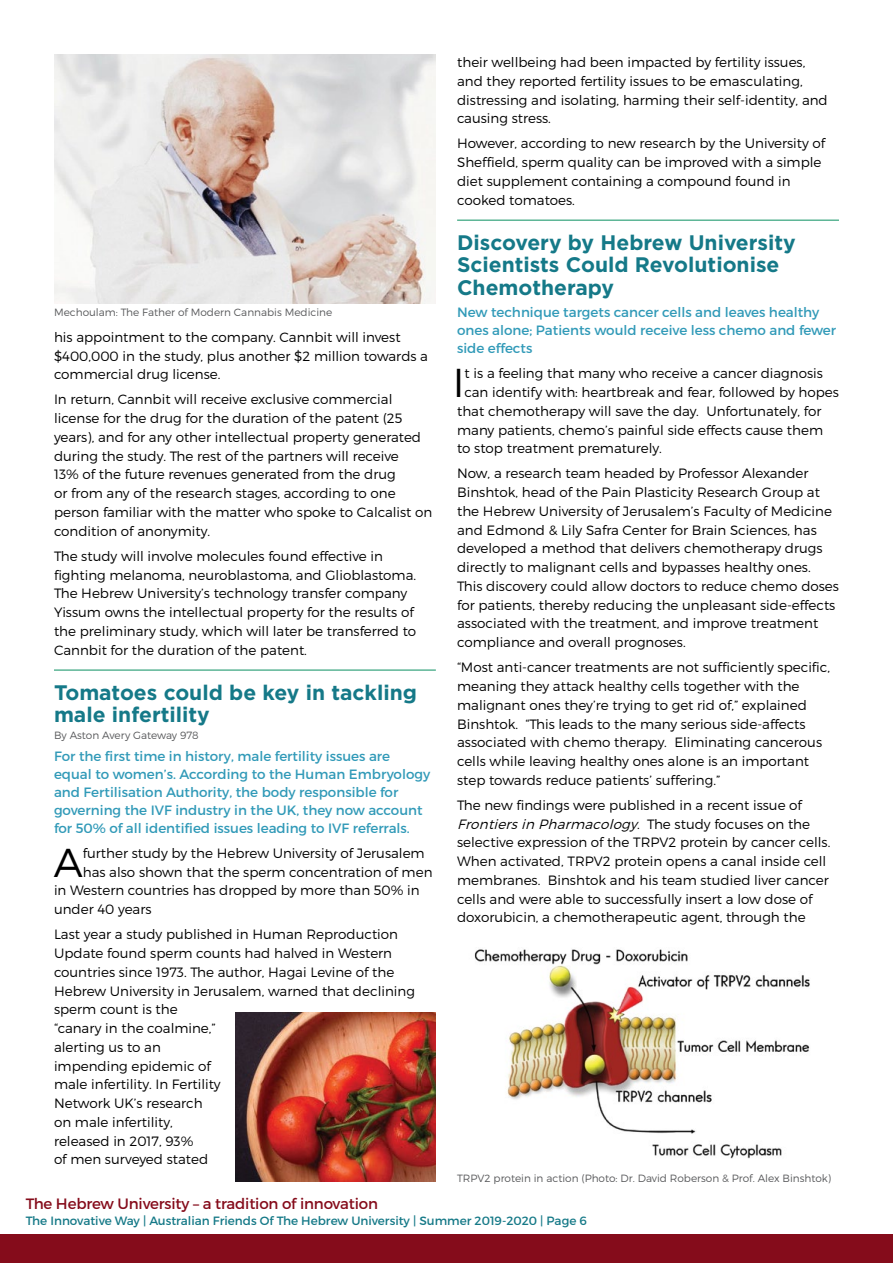
<style>
.page{position:relative;width:893px;height:1263px;background:#fff}
.page>*{position:absolute;margin:0;border:0;box-sizing:border-box;transform-origin:0 0}
.t1{font:300 40.35px "Montserrat";color:#000}
.t2{font:700 21px/22.5px "Gotham";color:#157988}
.t3{font:15px "Montserrat";letter-spacing:-.01em;color:#850c1b}
.t4{font:300 13.5px/18.8px "Montserrat";color:#000}
.t5{font:13.5px/18px "Montserrat";color:#319ab8}
.t6{font:12px "Montserrat";color:#157987}
.t7{font:300 10.5px "Montserrat";color:#58595b}
.s1{font-style:italic}
</style>
<div class="page">
<div style="left:0;top:1234px;width:893px;height:29px;background:#850c1b"></div>
<hr style="left:54px;top:669px;width:382px;height:2px;background:#5cb595">
<hr style="left:457px;top:219px;width:382px;height:2px;background:#5cb595">
<img style="left:54px;top:54px;width:382px;height:249px">
<img style="left:235px;top:1012px;width:201px;height:170px">
<img style="left:474px;top:949px;width:336px;height:210px">
<p class="t7" style="left:54px;top:306px;width:280px">Mechoulam: The Father of Modern Cannabis Medicine</p>
<p class="t4" style="left:54px;top:327px;width:376px">his appointment to the company. Cannbit will invest $400,000 in the study, plus another $2 million towards a commercial drug license.</p>
<p class="t4" style="left:54px;top:390px;width:380px">In return, Cannbit will receive exclusive commercial license for the drug for the duration of the patent (25 years), and for any other intellectual property generated during the study. The rest of the partners will receive<br>13% of the future revenues generated from the drug<br>or from any of the research stages, according to one person familiar with the matter who spoke to Calcalist on condition of anonymity.</p>
<p class="t4" style="left:54px;top:546px;width:364px">The study will involve molecules found effective in fighting melanoma, neuroblastoma, and Glioblastoma.<br>The Hebrew University’s technology transfer company Yissum owns the intellectual property for the results of the preliminary study, which will later be transferred to Cannbit for the duration of the patent.</p>
<h2 class="t2" style="left:54px;top:681px;width:364px">Tomatoes could be key in tackling male infertility</h2>
<p class="t7" style="left:54px;top:728px;width:146px">By Aston Avery Gateway 978</p>
<p class="t5" style="left:54px;top:747px;width:378px">For the first time in history, male fertility issues are equal to women’s. According to the Human Embryology and Fertilisation Authority, the body responsible for governing the IVF industry in the UK, they now account for 50% of all identified issues leading to IVF referrals.</p>
<h1 class="t1" style="left:54px;top:838px;width:30px">A</h1>
<p class="t4" style="left:83px;top:843px;width:343px">further study by the Hebrew University of Jerusalem</p>
<p class="t4" style="left:83px;top:862px;width:351px">has also shown that the sperm concentration of men</p>
<p class="t4" style="left:54px;top:881px;width:367px">in Western countries has dropped by more than 50% in</p>
<p class="t4" style="left:54px;top:900px;width:99px">under 40 years</p>
<p class="t4" style="left:54px;top:925px;width:362px">Last year a study published in Human Reproduction<br>Update found sperm counts had halved in Western countries since 1973. The author, Hagai Levine of the<br>Hebrew University in Jerusalem, warned that declining sperm count is the<br>“canary in the coalmine,”<br>alerting us to an<br>impending epidemic of<br>male infertility. In Fertility<br>Network UK’s research<br>on male infertility,<br>released in 2017, 93%<br>of men surveyed stated</p>
<p class="t3" style="left:26px;top:1194px;width:354px">The Hebrew University – a tradition of innovation</p>
<p class="t4" style="left:457px;top:53px;width:372px">their wellbeing had been impacted by fertility issues, and they reported fertility issues to be emasculating, distressing and isolating, harming their self-identity, and causing stress.</p>
<p class="t4" style="left:457px;top:134px;width:370px">However, according to new research by the University of Sheffield, sperm quality can be improved with a simple diet supplement containing a compound found in cooked tomatoes.</p>
<h2 class="t2" style="left:457px;top:231px;width:340px">Discovery by Hebrew University<br>Scientists Could Revolutionise<br>Chemotherapy</h2>
<p class="t5" style="left:457px;top:303px;width:381px">New technique targets cancer cells and leaves healthy ones alone; Patients would receive less chemo and fewer side effects</p>
<h1 class="t1" style="left:453px;top:358px;width:13px">I</h1>
<p class="t4" style="left:465px;top:364px;width:360px">t is a feeling that many who receive a cancer diagnosis</p>
<p class="t4" style="left:465px;top:383px;width:376px">can identify with: heartbreak and fear, followed by hopes</p>
<p class="t4" style="left:457px;top:401px;width:366px">that chemotherapy will save the day. Unfortunately, for</p>
<p class="t4" style="left:457px;top:420px;width:368px">many patients, chemo’s painful side effects cause them</p>
<p class="t4" style="left:457px;top:439px;width:206px">to stop treatment prematurely.</p>
<p class="t4" style="left:457px;top:464px;width:383px">Now, a research team headed by Professor Alexander Binshtok, head of the Pain Plasticity Research Group at the Hebrew University of Jerusalem’s Faculty of Medicine and Edmond &amp; Lily Safra Center for Brain Sciences, has developed a method that delivers chemotherapy drugs directly to malignant cells and bypasses healthy ones.<br>This discovery could allow doctors to reduce chemo doses for patients, thereby reducing the unpleasant side-effects associated with the treatment, and improve treatment compliance and overall prognoses.</p>
<p class="t4" style="left:457px;top:658px;width:375px">“Most anti-cancer treatments are not sufficiently specific, meaning they attack healthy cells together with the malignant ones they’re trying to get rid of,” explained Binshtok. “This leads to the many serious side-affects associated with chemo therapy. Eliminating cancerous cells while leaving healthy ones alone is an important step towards reduce patients’ suffering.”</p>
<p class="t4" style="left:457px;top:795px;width:375px">The new findings were published in a recent issue of <span class="s1">Frontiersin Pharmacology</span>. T h e s t u d y fo c u s e s o n t h e selective expression of the TRPV2 protein by cancer cells.<br>When activated, TRPV2 protein opens a canal inside cell membranes. Binshtok and his team studied liver cancer cells and were able to successfully insert a low dose of doxorubicin, a chemotherapeutic agent, through the</p>
<p class="t7" style="left:457px;top:1172px;width:376px">TRPV2 protein in action (Photo: Dr. David Roberson &amp; Prof. Alex Binshtok)</p>
<p class="t6" style="left:26px;top:1214px;width:562px">The Innovative Way | Australian Friends Of The Hebrew University | Summer 2019-2020 | Page 6</p>
</div>
